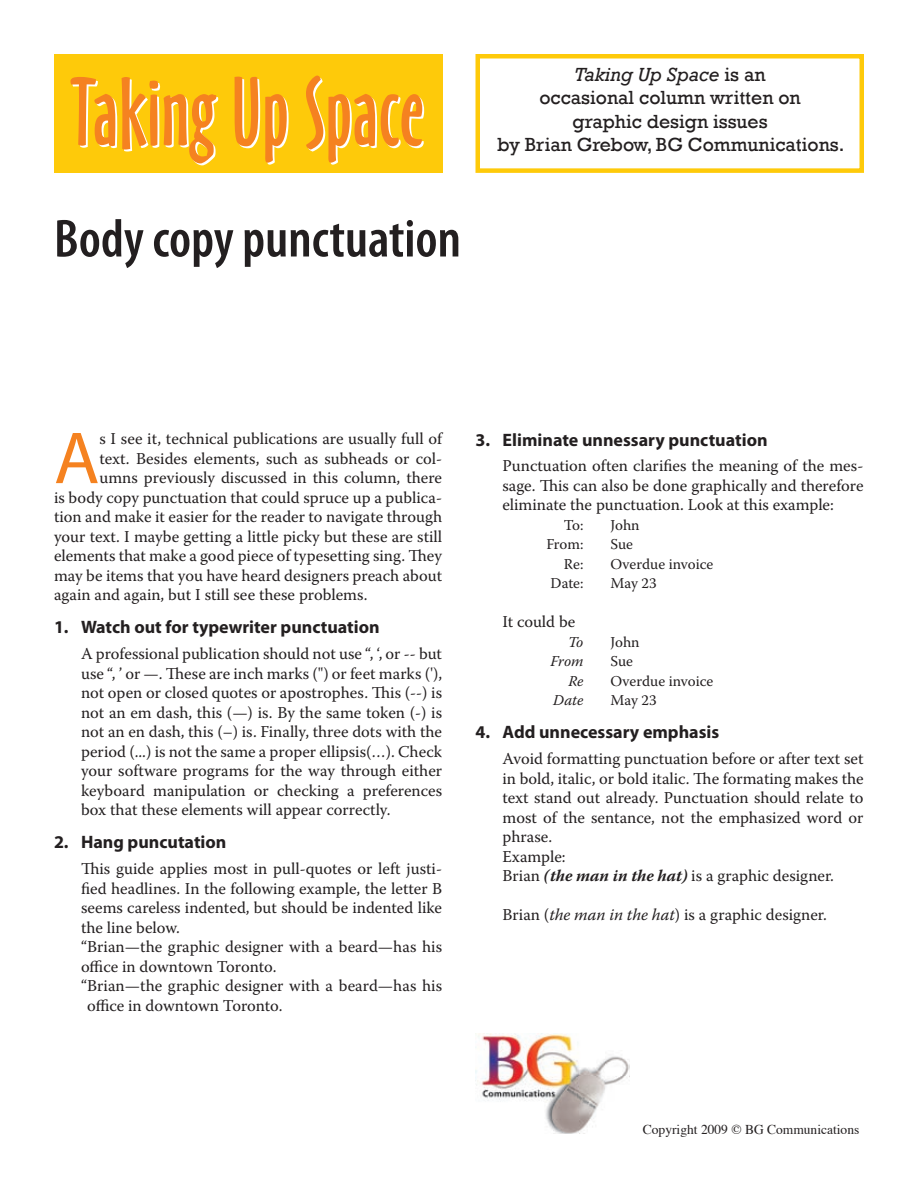
<style>
.page{position:relative;width:918px;height:1188px;background:#fff}
.page>*{position:absolute;margin:0;border:0;box-sizing:border-box;transform-origin:0 0}
.t1{font:90px "Oz Handicraft BT";color:#fff}
.t2{font:74.4px "Myriad Pro";color:#f58220}
.t3{font:600 condensed 54px "Myriad Pro";color:#231f20}
.t4{font:19.5px/23.4px "Rockwell";color:#231f20;text-align:center}
.t5{font:700 18px "Myriad Pro";color:#231f20}
.t6{font:16.5px/19.5px "Warnock Pro";color:#231f20;text-align:justify}
.t7{font:15px "Warnock Pro";color:#231f20}
.t8{font:italic 15px "Warnock Pro";color:#231f20}
.t9{font:13.5px "Times";color:#231f20}
.s1{font-style:italic}
.s2{font-weight:700;font-style:italic}
</style>
<div class="page">
<div style="left:476px;top:54px;width:388px;height:119px;border:4px solid #feca0a"></div>
<div style="left:54px;top:54px;width:388px;height:119px;background:#feca0a"></div>
<img style="left:476px;top:1034px;width:153px;height:100px">
<h1 class="t1" style="left:71px;top:62px;width:356px">Taking Up Space</h1>
<p class="t4" style="left:497px;top:63px;width:349px"><span class="s1">Taking Up Space</span> is an<br>occasional column written on<br>graphic design issues<br>by Brian Grebow, BG Communications.</p>
<h3 class="t3" style="left:54px;top:205px;width:408px">Body copy punctuation</h3>
<h2 class="t2" style="left:54px;top:412px;width:47px">A</h2>
<p class="t6" style="left:100px;top:429px;width:344px">s I see it, technical publications are usually full of</p>
<p class="t6" style="left:100px;top:448px;width:344px">text. Besides elements, such as subheads or col-</p>
<p class="t6" style="left:100px;top:468px;width:344px">umns previously discussed in this column, there</p>
<p class="t6" style="left:54px;top:487px;width:390px">is body copy punctuation that could spruce up a publica-</p>
<p class="t6" style="left:54px;top:507px;width:390px">tion and make it easier for the reader to navigate through</p>
<p class="t6" style="left:54px;top:526px;width:390px">your text. I maybe getting a little picky but these are still</p>
<p class="t6" style="left:54px;top:546px;width:390px">elements that make a good piece of typesetting sing. They</p>
<p class="t6" style="left:54px;top:565px;width:390px">may be items that you have heard designers preach about</p>
<p class="t6" style="left:54px;top:585px;width:315px">again and again, but I still see these problems.</p>
<p class="t5" style="left:54px;top:615px;width:327px">1. Watch out for typewriter punctuation</p>
<p class="t6" style="left:81px;top:644px;width:363px">A professional publication should not use “, ‘, or -- but use “, ’ or —. These are inch marks (") or feet marks ('), not open or closed quotes or apostrophes. This (--) is not an em dash, this (—) is. By the same token (-) is not an en dash, this (–) is. Finally, three dots with the period (...) is not the same a proper ellipsis(…). Check your software programs for the way through either keyboard manipulation or checking a preferences box that these elements will appear correctly.</p>
<p class="t5" style="left:54px;top:830px;width:174px">2. Hang puncutation</p>
<p class="t6" style="left:81px;top:859px;width:363px">This guide applies most in pull-quotes or left justi-</p>
<p class="t6" style="left:81px;top:878px;width:363px">fied headlines. In the following example, the letter B</p>
<p class="t6" style="left:81px;top:898px;width:363px">seems careless indented, but should be indented like</p>
<p class="t6" style="left:81px;top:917px;width:100px">the line below.</p>
<p class="t6" style="left:81px;top:937px;width:363px">“Brian—the graphic designer with a beard—has his</p>
<p class="t6" style="left:81px;top:956px;width:197px">office in downtown Toronto.</p>
<p class="t6" style="left:81px;top:976px;width:363px">“Brian—the graphic designer with a beard—has his</p>
<p class="t6" style="left:87px;top:995px;width:197px">office in downtown Toronto.</p>
<p class="t5" style="left:476px;top:428px;width:294px">3. Eliminate unnessary punctuation</p>
<p class="t6" style="left:502px;top:456px;width:363px">Punctuation often clarifies the meaning of the mes&shy;sage. This can also be done graphically and therefore eliminate the punctuation. Look at this example:</p>
<p class="t7" style="left:564px;top:516px;width:21px">To:</p>
<p class="t7" style="left:610px;top:516px;width:31px">John</p>
<p class="t7" style="left:546px;top:536px;width:39px">From:</p>
<p class="t7" style="left:610px;top:536px;width:24px">Sue</p>
<p class="t7" style="left:564px;top:555px;width:21px">Re:</p>
<p class="t7" style="left:610px;top:555px;width:104px">Overdue invoice</p>
<p class="t7" style="left:551px;top:575px;width:34px">Date:</p>
<p class="t7" style="left:610px;top:575px;width:48px">May 23</p>
<p class="t6" style="left:502px;top:612px;width:74px">It could be</p>
<p class="t8" style="left:568px;top:633px;width:17px">To</p>
<p class="t7" style="left:610px;top:633px;width:31px">John</p>
<p class="t8" style="left:551px;top:653px;width:34px">From</p>
<p class="t7" style="left:610px;top:653px;width:24px">Sue</p>
<p class="t8" style="left:568px;top:672px;width:17px">Re</p>
<p class="t7" style="left:610px;top:672px;width:104px">Overdue invoice</p>
<p class="t8" style="left:553px;top:692px;width:32px">Date</p>
<p class="t7" style="left:610px;top:692px;width:48px">May 23</p>
<p class="t5" style="left:476px;top:721px;width:245px">4. Add unnecessary emphasis</p>
<p class="t6" style="left:502px;top:749px;width:363px;text-align:left">Avoid formatting punctuation before or after text set in bold, italic, or bold italic. The formating makes the text stand out already. Punctuation should relate to most of the sentance, not the emphasized word or phrase.<br>Example:<br>Brian <span class="s2">(the man in the hat)</span> is a graphic designer.</p>
<p class="t6" style="left:502px;top:905px;width:326px">Brian (<span class="s1">the man in the hat</span>) is a graphic designer.</p>
<p class="t9" style="left:643px;top:1116px;width:218px">Copyright 2009 © BG Communications</p>
</div>
